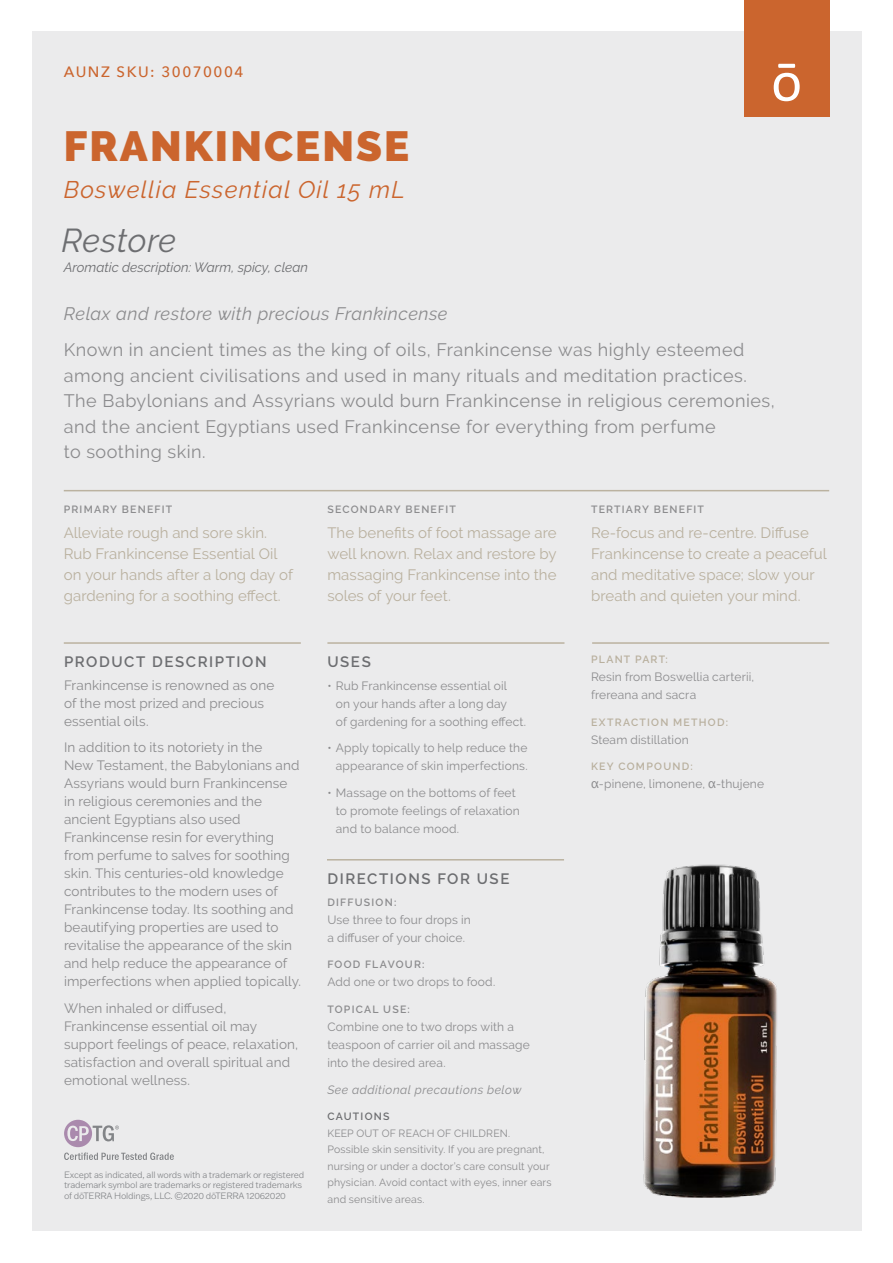
<style>
.page{position:relative;width:893px;height:1263px;background:#fff}
.page>*{position:absolute;margin:0;border:0;box-sizing:border-box;transform-origin:0 0}
.t1{font:900 42px "Raleway";letter-spacing:.05em;color:#cb652e}
.t2{font:italic 33px "Raleway";letter-spacing:.015em;color:#6d6e71}
.t3{font:italic 24px "Raleway";letter-spacing:.05em;color:#cb652e}
.t4{font:18px/25.5px "Raleway";letter-spacing:.025em;color:#8b8b8d}
.t5{font:italic 18px "Raleway";letter-spacing:.025em;color:#8b8b8d}
.t6{font:15px/21px "Raleway";letter-spacing:.005em;color:#b9b09e}
.t7{font:600 15px "Raleway";letter-spacing:.105em;color:#6d6e71}
.t8{font:500 15px "Avenir Next";letter-spacing:.1em;color:#cb652e}
.t9{font:13.5px/18px "Raleway";letter-spacing:.01em;color:#8b8b8d}
.t10{font:italic 13.5px "Raleway";color:#6d6e71}
.t11{font:12px/18px "Raleway";letter-spacing:.015em;color:#8b8b8d}
.t12{font:italic 12px "Raleway";letter-spacing:.045em;color:#8b8b8d}
.t13{font:10.5px/16.5px "Raleway";letter-spacing:.02em;color:#8b8b8d}
.t14{font:600 10.5px "Raleway";letter-spacing:.115em;color:#8c8c8e}
.t15{font:600 10.5px "Raleway";letter-spacing:.12em;color:#b9b09e}
.t16{font:600 10.5px "Raleway";letter-spacing:.115em;color:#8b8b8d}
.t17{font:600 10.5px "Raleway";letter-spacing:.115em;color:#6d6e71}
.t18{font:300 9px/10.5px "Franklin Gothic ATF";letter-spacing:-.02em;color:#808285}
.s1{font-family:"Franklin Gothic";font-size:13.5px}
</style>
<div class="page">
<div style="left:32px;top:32px;width:829px;height:1199px;background:#ebebec"></div>
<div style="left:744px;top:0;width:85px;height:116px;background:#cb652e"></div>
<svg style="left:774px;top:64px;width:26px;height:37px"></svg>
<img style="left:643px;top:864px;width:134px;height:333px">
<hr style="left:64px;top:490px;width:765px;height:1px;background:#bbb2a0">
<hr style="left:64px;top:642px;width:237px;height:2px;background:#bbb2a0">
<hr style="left:327px;top:642px;width:237px;height:2px;background:#bbb2a0">
<hr style="left:327px;top:859px;width:237px;height:1px;background:#bbb2a0">
<hr style="left:592px;top:642px;width:237px;height:2px;background:#bbb2a0">
<svg style="left:64px;top:1120px;width:110px;height:40px"></svg>
<p class="t8" style="left:64px;top:59px;width:181px">AUNZ SKU: 30070004</p>
<h1 class="t1" style="left:64px;top:122px;width:347px">FRANKINCENSE</h1>
<h3 class="t3" style="left:64px;top:176px;width:342px">Boswellia Essential Oil 15 mL</h3>
<h2 class="t2" style="left:62px;top:221px;width:116px">Restore</h2>
<p class="t10" style="left:64px;top:260px;width:246px">Aromatic description: Warm, spicy, clean</p>
<h3 class="t5" style="left:64px;top:303px;width:385px">Relax and restore with precious Frankincense</h3>
<p class="t4" style="left:64px;top:337px;width:713px">Known in ancient times as the king of oils, Frankincense was highly esteemed among ancient civilisations and used in many rituals and meditation practices.<br>The Babylonians and Assyrians would burn Frankincense in religious ceremonies, and the ancient Egyptians used Frankincense for everything from perfume<br>to soothing skin.</p>
<p class="t14" style="left:64px;top:504px;width:110px">PRIMARY BENEFIT</p>
<p class="t14" style="left:327px;top:504px;width:130px">SECONDARY BENEFIT</p>
<p class="t14" style="left:591px;top:504px;width:115px">TERTIARY BENEFIT</p>
<p class="t6" style="left:64px;top:523px;width:231px">Alleviate rough and sore skin.<br>Rub Frankincense Essential Oil on your hands after a long day of gardening for a soothing effect.</p>
<p class="t6" style="left:327px;top:523px;width:231px;text-align:justify">The benefits of foot massage are well known. Relax and restore by massaging Frankincense into the soles of your feet.</p>
<p class="t6" style="left:591px;top:523px;width:237px">Re-focus and re-centre. Diffuse<br>Frankincense to create a peaceful and meditative space; slow your breath and quieten your mind.</p>
<p class="t7" style="left:64px;top:653px;width:204px">PRODUCT DESCRIPTION</p>
<p class="t9" style="left:64px;top:676px;width:212px">Frankincense is renowned as one of the most prized and precious essential oils.</p>
<p class="t9" style="left:64px;top:738px;width:238px">In addition to its notoriety in the<br>New Testament, the Babylonians and Assyrians would burn Frankincense in religious ceremonies and the ancient Egyptians also used Frankincense resin for everything from perfume to salves for soothing skin. This centuries-old knowledge contributes to the modern uses of Frankincense today. Its soothing and beautifying properties are used to revitalise the appearance of the skin and help reduce the appearance of imperfections when applied topically.</p>
<p class="t9" style="left:64px;top:999px;width:236px">When inhaled or diffused,<br>Frankincense essential oil may support feelings of peace, relaxation, satisfaction and overall spiritual and emotional wellness.</p>
<p class="t18" style="left:64px;top:1169px;width:242px">Except as indicated, all words with a trademark or registered trademark symbol are trademarks or registered trademarks of dōTERRA Holdings, LLC. ©2020 dōTERRA 12062020</p>
<p class="t7" style="left:327px;top:653px;width:45px">USES</p>
<p class="t11" style="left:336px;top:676px;width:192px;text-indent:-9px">• Rub Frankincense essential oil<br>on your hands after a long day<br>of gardening for a soothing effect.</p>
<p class="t11" style="left:327px;top:739px;width:202px;text-align:right">• Apply topically to help reduce the appearance of skin imperfections.</p>
<p class="t11" style="left:336px;top:783px;width:186px;text-indent:-9px">• Massage on the bottoms of feet to promote feelings of relaxation and to balance mood.</p>
<p class="t7" style="left:327px;top:870px;width:183px">DIRECTIONS FOR USE</p>
<p class="t16" style="left:327px;top:896px;width:71px">DIFFUSION:</p>
<p class="t11" style="left:327px;top:911px;width:145px">Use three to four drops in a diffuser of your choice.</p>
<p class="t16" style="left:327px;top:959px;width:99px">FOOD FLAVOUR:</p>
<p class="t11" style="left:327px;top:973px;width:169px">Add one or two drops to food.</p>
<p class="t16" style="left:327px;top:1003px;width:84px">TOPICAL USE:</p>
<p class="t11" style="left:327px;top:1018px;width:204px">Combine one to two drops with a teaspoon of carrier oil and massage into the desired area.</p>
<p class="t12" style="left:327px;top:1082px;width:195px">See additional precautions below</p>
<p class="t17" style="left:327px;top:1110px;width:64px">CAUTIONS</p>
<p class="t13" style="left:327px;top:1124px;width:226px">KEEP OUT OF REACH OF CHILDREN.<br>Possible skin sensitivity. If you are pregnant, nursing or under a doctor’s care consult your physician. Avoid contact with eyes, inner ears and sensitive areas.</p>
<p class="t15" style="left:591px;top:653px;width:78px">PLANT PART:</p>
<p class="t11" style="left:591px;top:668px;width:165px">Resin from Boswellia carterii, frereana and sacra</p>
<p class="t15" style="left:591px;top:716px;width:139px">EXTRACTION METHOD:</p>
<p class="t11" style="left:591px;top:730px;width:99px">Steam distillation</p>
<p class="t15" style="left:591px;top:760px;width:103px">KEY COMPOUND:</p>
<p class="t11" style="left:591px;top:775px;width:175px"><span class="s1">α</span>-pinene, limonene, <span class="s1">α</span>-thujene</p>
</div>
